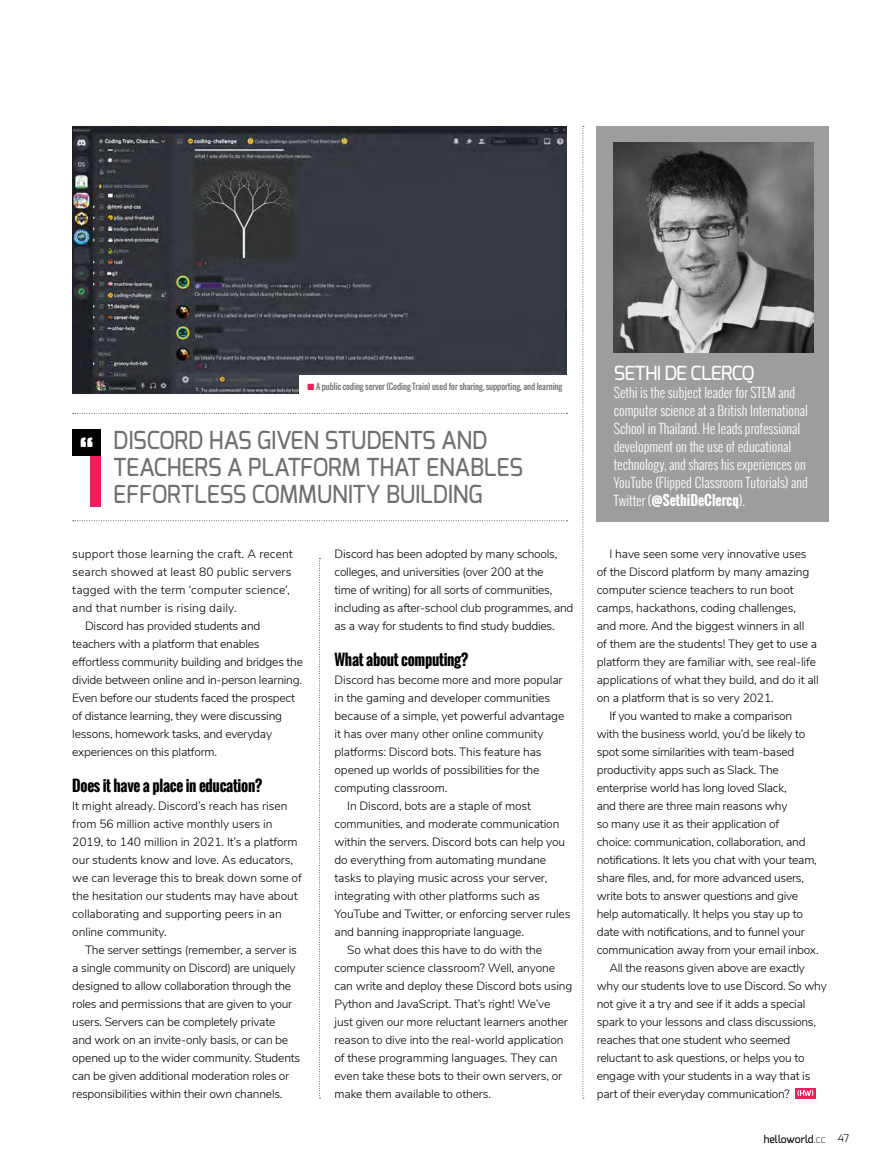
<style>
.page{position:relative;width:893px;height:1174px;background:#fff}
.page>*{position:absolute;margin:0;border:0;box-sizing:border-box;transform-origin:0 0}
.t1{font:700 37.05px "Exo";color:#fff}
.t2{font:500 24.75px/27px "Exo";letter-spacing:-.01em;color:#706f6f;scale:.94 1}
.t3{font:500 19.5px "Exo";letter-spacing:-.04em;color:#fff}
.t4{font:700 15px "Oswald";letter-spacing:-.02em;color:#000}
.t5{font:300 13.5px/18px "Oswald";color:#fff}
.t6{font:300 12px/18px "Nunito Sans";letter-spacing:-.02em;color:#000}
.t7{font:300 12px "Nunito Sans";letter-spacing:.01em;color:#000}
.t8{font:500 10.5px "Exo";letter-spacing:-.01em;color:#000}
.t9{font:8.25px "Oswald";letter-spacing:-.01em;color:#706f6f}
.s1{color:#e7215a}
.s2{font-weight:700}
.s3{font-weight:200}
.s4{font-weight:300}
</style>
<div class="page">
<svg style="left:319px;top:558px;width:1px;height:540px"></svg>
<svg style="left:583px;top:126px;width:1px;height:972px"></svg>
<div style="left:597px;top:126px;width:232px;height:395px;background:#9d9d9c"></div>
<img style="left:613px;top:143px;width:201px;height:209px">
<svg style="left:795px;top:1088px;width:21px;height:10px"></svg>
<svg style="left:797px;top:1090px;width:16px;height:5px"></svg>
<img style="left:72px;top:126px;width:495px;height:268px">
<div style="left:299px;top:375px;width:276px;height:23px;background:#fff"></div>
<div style="left:90px;top:450px;width:11px;height:56px;background:#e7215a"></div>
<div style="left:73px;top:429px;width:28px;height:27px;background:#000"></div>
<svg style="left:73px;top:413px;width:495px;height:1px"></svg>
<svg style="left:73px;top:520px;width:495px;height:1px"></svg>
<h1 class="t1" style="left:79px;top:428px;width:17px">“</h1>
<p class="t9" style="left:307px;top:380px;width:256px"><span class="s1">■</span> A public coding server (Coding Train) used for sharing, supporting, and learning</p>
<h2 class="t2" style="left:113px;top:426px;width:437px">DISCORD HAS GIVEN STUDENTS AND<br>TEACHERS A PLATFORM THAT ENABLES<br>EFFORTLESS COMMUNITY BUILDING</h2>
<p class="t7" style="left:72px;top:545px;width:222px">support those learning the craft. A recent</p>
<p class="t7" style="left:72px;top:563px;width:221px">search showed at least 80 public servers</p>
<p class="t7" style="left:72px;top:581px;width:219px">tagged with the term ‘computer science’,</p>
<p class="t7" style="left:72px;top:599px;width:166px">and that number is rising daily.</p>
<p class="t6" style="left:85px;top:616px;width:177px">Discord has provided students and</p>
<p class="t6" style="left:72px;top:634px;width:189px">teachers with a platform that enables</p>
<p class="t6" style="left:72px;top:652px;width:232px">effortless community building and bridges the</p>
<p class="t6" style="left:72px;top:670px;width:231px">divide between online and in-person learning.</p>
<p class="t6" style="left:72px;top:688px;width:224px">Even before our students faced the prospect</p>
<p class="t6" style="left:72px;top:706px;width:211px">of distance learning, they were discussing</p>
<p class="t6" style="left:72px;top:724px;width:201px">lessons, homework tasks, and everyday</p>
<p class="t6" style="left:72px;top:742px;width:146px">experiences on this platform.</p>
<p class="t4" style="left:72px;top:774px;width:191px">Does it have a place in education?</p>
<p class="t6" style="left:72px;top:796px;width:231px">It might already. Discord’s reach has risen from 56 million active monthly users in 2019, to 140 million in 2021. It’s a platform our students know and love. As educators, we can leverage this to break down some of the hesitation our students may have about collaborating and supporting peers in an online community.</p>
<p class="t6" style="left:72px;top:940px;width:230px;text-indent:13px">The server settings (remember, a server is a single community on Discord) are uniquely designed to allow collaboration through the roles and permissions that are given to your users. Servers can be completely private<br>and work on an invite-only basis, or can be opened up to the wider community. Students can be given additional moderation roles or responsibilities within their own channels.</p>
<p class="t6" style="left:334px;top:544px;width:240px">Discord has been adopted by many schools, colleges, and universities (over 200 at the<br>time of writing) for all sorts of communities, including as after-school club programmes, and as a way for students to find study buddies.</p>
<p class="t4" style="left:334px;top:648px;width:135px">What about computing?</p>
<p class="t6" style="left:334px;top:670px;width:230px">Discord has become more and more popular</p>
<p class="t6" style="left:334px;top:688px;width:217px">in the gaming and developer communities</p>
<p class="t6" style="left:334px;top:706px;width:231px">because of a simple, yet powerful advantage</p>
<p class="t6" style="left:334px;top:724px;width:210px">it has over many other online community</p>
<p class="t6" style="left:334px;top:742px;width:209px">platforms: Discord bots. This feature has</p>
<p class="t6" style="left:334px;top:760px;width:207px">opened up worlds of possibilities for the</p>
<p class="t6" style="left:334px;top:778px;width:114px">computing classroom.</p>
<p class="t6" style="left:347px;top:796px;width:185px">In Discord, bots are a staple of most</p>
<p class="t6" style="left:334px;top:814px;width:226px">communities, and moderate communication</p>
<p class="t6" style="left:334px;top:832px;width:232px">within the servers. Discord bots can help you</p>
<p class="t6" style="left:334px;top:850px;width:213px">do everything from automating mundane</p>
<p class="t6" style="left:334px;top:868px;width:214px">tasks to playing music across your server,</p>
<p class="t6" style="left:334px;top:886px;width:207px">integrating with other platforms such as</p>
<p class="t6" style="left:334px;top:904px;width:237px">YouTube and Twitter, or enforcing server rules</p>
<p class="t6" style="left:334px;top:922px;width:191px">and banning inappropriate language.</p>
<p class="t6" style="left:347px;top:940px;width:196px">So what does this have to do with the</p>
<p class="t6" style="left:334px;top:958px;width:222px">computer science classroom? Well, anyone</p>
<p class="t6" style="left:334px;top:976px;width:239px">can write and deploy these Discord bots using</p>
<p class="t6" style="left:334px;top:994px;width:217px">Python and JavaScript. That’s right! We’ve</p>
<p class="t6" style="left:334px;top:1012px;width:235px">just given our more reluctant learners another</p>
<p class="t6" style="left:334px;top:1030px;width:231px">reason to dive into the real-world application</p>
<p class="t6" style="left:334px;top:1048px;width:224px">of these programming languages. They can</p>
<p class="t6" style="left:334px;top:1066px;width:229px">even take these bots to their own servers, or</p>
<p class="t6" style="left:334px;top:1084px;width:158px">make them available to others.</p>
<h3 class="t3" style="left:614px;top:360px;width:142px">SETHI DE CLERCQ</h3>
<p class="t5" style="left:614px;top:383px;width:196px">Sethi is the subject leader for STEM and computer science at a British International School in Thailand. He leads professional development on the use of educational technology, and shares his experiences on YouTube (Flipped Classroom Tutorials) and Twitter (<span class="s2">@SethiDeClercq</span>).</p>
<p class="t6" style="left:609px;top:544px;width:199px">I have seen some very innovative uses</p>
<p class="t6" style="left:597px;top:562px;width:214px">of the Discord platform by many amazing</p>
<p class="t6" style="left:597px;top:580px;width:198px">computer science teachers to run boot</p>
<p class="t6" style="left:597px;top:598px;width:201px">camps, hackathons, coding challenges,</p>
<p class="t6" style="left:597px;top:616px;width:209px">and more. And the biggest winners in all</p>
<p class="t6" style="left:597px;top:634px;width:222px">of them are the students! They get to use a</p>
<p class="t6" style="left:597px;top:652px;width:221px">platform they are familiar with, see real-life</p>
<p class="t6" style="left:597px;top:670px;width:224px">applications of what they build, and do it all</p>
<p class="t6" style="left:597px;top:688px;width:178px">on a platform that is so very 2021.</p>
<p class="t6" style="left:609px;top:706px;width:184px">If you wanted to make a comparison</p>
<p class="t6" style="left:597px;top:724px;width:210px">with the business world, you’d be likely to</p>
<p class="t6" style="left:597px;top:742px;width:199px">spot some similarities with team-based</p>
<p class="t6" style="left:597px;top:760px;width:184px">productivity apps such as Slack. The</p>
<p class="t6" style="left:597px;top:778px;width:191px">enterprise world has long loved Slack,</p>
<p class="t6" style="left:597px;top:796px;width:192px">and there are three main reasons why</p>
<p class="t6" style="left:597px;top:814px;width:184px">so many use it as their application of</p>
<p class="t6" style="left:597px;top:832px;width:210px">choice: communication, collaboration, and</p>
<p class="t6" style="left:597px;top:850px;width:222px">notifications. It lets you chat with your team,</p>
<p class="t6" style="left:597px;top:868px;width:209px">share files, and, for more advanced users,</p>
<p class="t6" style="left:597px;top:886px;width:203px">write bots to answer questions and give</p>
<p class="t6" style="left:597px;top:904px;width:208px">help automatically. It helps you stay up to</p>
<p class="t6" style="left:597px;top:922px;width:210px">date with notifications, and to funnel your</p>
<p class="t6" style="left:597px;top:940px;width:223px">communication away from your email inbox.</p>
<p class="t6" style="left:609px;top:958px;width:197px">All the reasons given above are exactly</p>
<p class="t6" style="left:597px;top:976px;width:232px">why our students love to use Discord. So why</p>
<p class="t6" style="left:597px;top:994px;width:210px">not give it a try and see if it adds a special</p>
<p class="t6" style="left:597px;top:1012px;width:221px">spark to your lessons and class discussions,</p>
<p class="t6" style="left:597px;top:1030px;width:195px">reaches that one student who seemed</p>
<p class="t6" style="left:597px;top:1048px;width:209px">reluctant to ask questions, or helps you to</p>
<p class="t6" style="left:597px;top:1066px;width:215px">engage with your students in a way that is</p>
<p class="t6" style="left:597px;top:1084px;width:194px">part of their everyday communication?</p>
<p class="t8" style="left:764px;top:1132px;width:87px">helloworld<span class="s3">.cc</span> <span class="s4">47</span></p>
</div>
